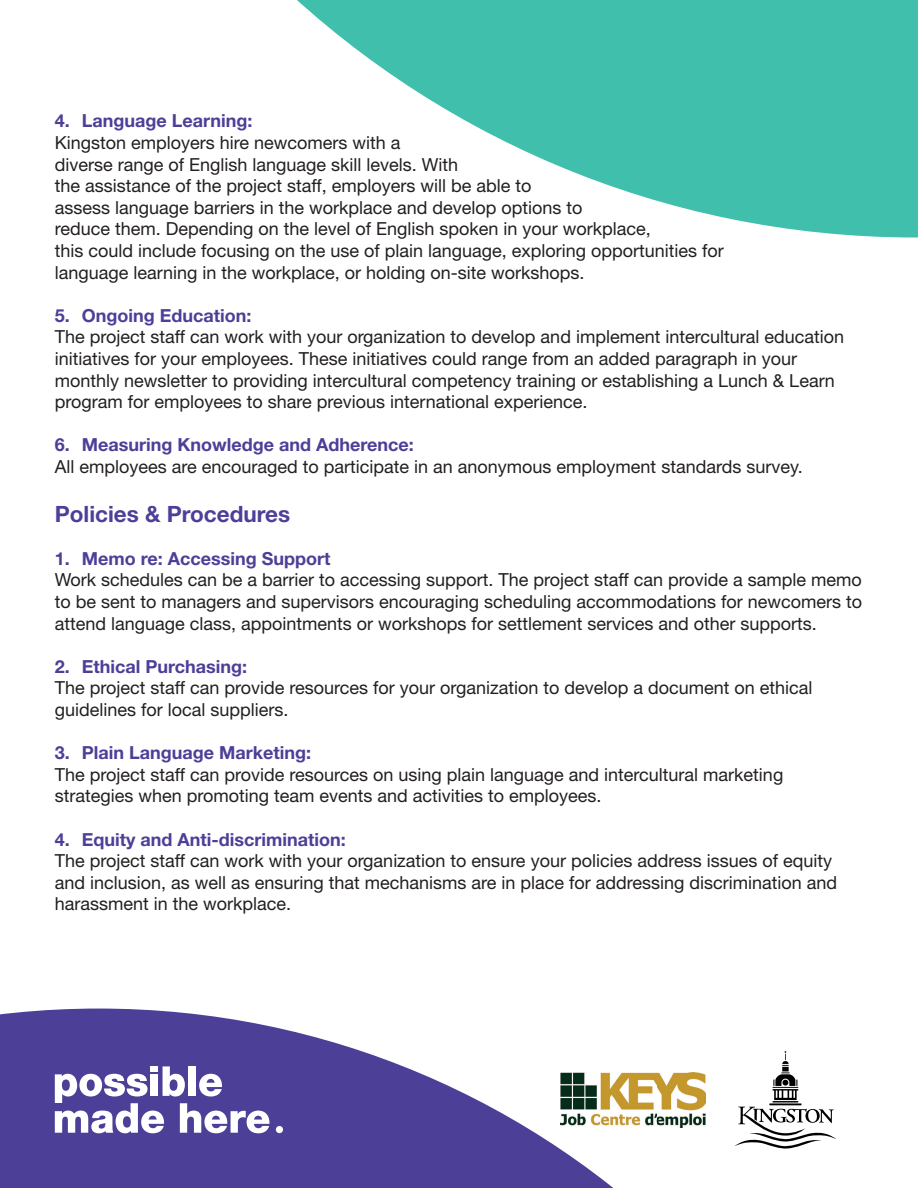
<style>
.page{position:relative;width:918px;height:1188px;background:#fff}
.page>*{position:absolute;margin:0;border:0;box-sizing:border-box;transform-origin:0 0}
.t1{font:700 22.5px "Helvetica Neue LT Pro";color:#4c3f98}
.t2{font:18px/21.6px "Helvetica Neue LT Pro";color:#231f20}
.t3{font:700 18px "Helvetica Neue LT Pro";color:#4c3f98}
</style>
<div class="page">
<svg style="left:297px;top:0;width:621px;height:238px;fill:#40bfad"></svg>
<svg style="left:0;top:1009px;width:802px;height:179px;fill:#4c3f98"></svg>
<div style="left:276px;top:1126px;width:7px;height:7px;background:#fff;border-radius:50%"></div>
<svg style="left:55px;top:1066px;width:215px;height:67px"></svg>
<svg style="left:735px;top:1107px;width:101px;height:42px"></svg>
<hr style="left:773px;top:1101px;width:25px;height:2px;background:#000">
<hr style="left:769px;top:1103px;width:32px;height:2px;background:#000">
<svg style="left:773px;top:1051px;width:25px;height:49px"></svg>
<img style="left:560px;top:1072px;width:146px;height:56px">
<p class="t3" style="left:55px;top:110px;width:199px">4. Language Learning:</p>
<p class="t2" style="left:55px;top:131px;width:671px">Kingston employers hire newcomers with a<br>diverse range of English language skill levels. With<br>the assistance of the project staff, employers will be able to<br>assess language barriers in the workplace and develop options to<br>reduce them. Depending on the level of English spoken in your workplace,<br>this could include focusing on the use of plain language, exploring opportunities for language learning in the workplace, or holding on-site workshops.</p>
<p class="t3" style="left:55px;top:304px;width:198px">5. Ongoing Education:</p>
<p class="t2" style="left:55px;top:326px;width:791px">The project staff can work with your organization to develop and implement intercultural education initiatives for your employees. These initiatives could range from an added paragraph in your monthly newsletter to providing intercultural competency training or establishing a Lunch &amp; Learn program for employees to share previous international experience.</p>
<p class="t3" style="left:55px;top:434px;width:360px">6. Measuring Knowledge and Adherence:</p>
<p class="t2" style="left:55px;top:455px;width:749px">All employees are encouraged to participate in an anonymous employment standards survey.</p>
<p class="t1" style="left:55px;top:499px;width:237px">Policies &amp; Procedures</p>
<p class="t3" style="left:55px;top:547px;width:277px">1. Memo re: Accessing Support</p>
<p class="t2" style="left:55px;top:569px;width:809px;text-align:justify">Work schedules can be a barrier to accessing support. The project staff can provide a sample memo to be sent to managers and supervisors encouraging scheduling accommodations for newcomers to attend language class, appointments or workshops for settlement services and other supports.</p>
<p class="t3" style="left:55px;top:655px;width:194px">2. Ethical Purchasing:</p>
<p class="t2" style="left:55px;top:677px;width:759px">The project staff can provide resources for your organization to develop a document on ethical guidelines for local suppliers.</p>
<p class="t3" style="left:55px;top:741px;width:258px">3. Plain Language Marketing:</p>
<p class="t2" style="left:55px;top:763px;width:730px">The project staff can provide resources on using plain language and intercultural marketing strategies when promoting team events and activities to employees.</p>
<p class="t3" style="left:55px;top:828px;width:292px">4. Equity and Anti-discrimination:</p>
<p class="t2" style="left:55px;top:850px;width:784px">The project staff can work with your organization to ensure your policies address issues of equity and inclusion, as well as ensuring that mechanisms are in place for addressing discrimination and harassment in the workplace.</p>
</div>
